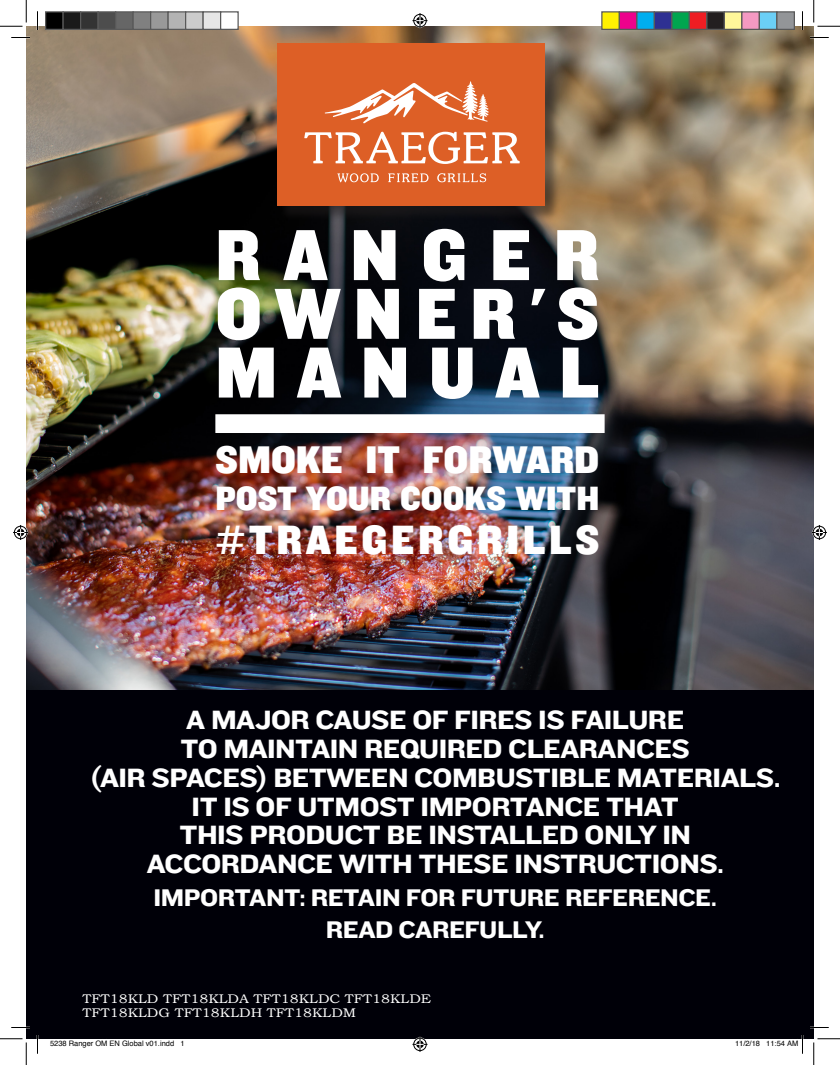
<style>
.page{position:relative;width:840px;height:1065px;background:#fff}
.page>*{position:absolute;margin:0;border:0;box-sizing:border-box;transform-origin:0 0}
.t1{font:75px/58.8px "Knockout 71 Full Middlewt";letter-spacing:.26em;color:#fff;text-align:justify}
.t2{font:42.5px "Knockout 71 Full Middlewt";letter-spacing:.085em;color:#fff}
.t3{font:40px "Knockout 71 Full Middlewt";color:#fff}
.t4{font:35px "Knockout 71 Full Middlewt";color:#fff}
.t5{font:27.5px/28.8px "Knockout 52 Cruiserweight";letter-spacing:-.02em;color:#fff;text-align:center}
.t6{font:25px/32.5px "Knockout 52 Cruiserweight";letter-spacing:-.02em;color:#fff;text-align:center}
.t7{font:12.5px/13.8px "Bookman Old Style";color:#fff;scale:1.16 1}
.t8{font:7.5px "Helvetica";color:#000}
</style>
<div class="page">
<img style="left:26px;top:26px;width:788px;height:664px">
<div style="left:26px;top:690px;width:788px;height:349px;background:#000008"></div>
<div style="left:279px;top:45px;width:281px;height:177px;background:#231f20;opacity:.5"></div>
<div style="left:277px;top:44px;width:267px;height:162px;background:#dd5f26"></div>
<svg style="left:337px;top:173px;width:42px;height:9px"></svg>
<svg style="left:388px;top:173px;width:41px;height:9px"></svg>
<svg style="left:437px;top:173px;width:49px;height:9px"></svg>
<svg style="left:324px;top:81px;width:165px;height:43px"></svg>
<div style="left:215px;top:414px;width:390px;height:19px;background:#fff"></div>
<svg style="left:304px;top:132px;width:216px;height:32px"></svg>
<div style="left:518px;top:131px;width:12px;height:11px;background:#dd5f26"></div>
<svg style="left:11px;top:37px;width:19px;height:1px"></svg>
<svg style="left:810px;top:37px;width:19px;height:1px"></svg>
<svg style="left:11px;top:1027px;width:15px;height:1px"></svg>
<svg style="left:814px;top:1027px;width:15px;height:1px"></svg>
<svg style="left:37px;top:11px;width:1px;height:19px"></svg>
<svg style="left:37px;top:1039px;width:1px;height:15px"></svg>
<svg style="left:802px;top:11px;width:1px;height:19px"></svg>
<svg style="left:0;top:0;width:27px;height:27px"></svg>
<svg style="left:0;top:1039px;width:27px;height:26px"></svg>
<svg style="left:814px;top:0;width:26px;height:27px"></svg>
<svg style="left:814px;top:1039px;width:26px;height:26px"></svg>
<svg style="left:412px;top:13px;width:16px;height:15px"></svg>
<svg style="left:412px;top:1037px;width:16px;height:15px"></svg>
<svg style="left:13px;top:525px;width:15px;height:15px"></svg>
<svg style="left:812px;top:525px;width:15px;height:15px"></svg>
<div style="left:46px;top:12px;width:17px;height:17px;background:#000"></div>
<div style="left:45px;top:11px;width:19px;height:19px;border:1px solid #595959"></div>
<div style="left:63px;top:12px;width:18px;height:17px;background:#1a1a1a"></div>
<div style="left:62px;top:11px;width:19px;height:19px;border:1px solid #595959"></div>
<div style="left:81px;top:12px;width:17px;height:17px;background:#333"></div>
<div style="left:80px;top:11px;width:19px;height:19px;border:1px solid #595959"></div>
<div style="left:98px;top:12px;width:18px;height:17px;background:#4d4d4d"></div>
<div style="left:98px;top:11px;width:18px;height:19px;border:1px solid #595959"></div>
<div style="left:116px;top:12px;width:17px;height:17px;background:#666"></div>
<div style="left:115px;top:11px;width:19px;height:19px;border:1px solid #595959"></div>
<div style="left:133px;top:12px;width:18px;height:17px;background:#808080"></div>
<div style="left:132px;top:11px;width:19px;height:19px;border:1px solid #595959"></div>
<div style="left:151px;top:12px;width:17px;height:17px;background:#999"></div>
<div style="left:150px;top:11px;width:19px;height:19px;border:1px solid #595959"></div>
<div style="left:168px;top:12px;width:18px;height:17px;background:#b3b3b3"></div>
<div style="left:168px;top:11px;width:18px;height:19px;border:1px solid #595959"></div>
<div style="left:186px;top:12px;width:17px;height:17px;background:#ccc"></div>
<div style="left:185px;top:11px;width:19px;height:19px;border:1px solid #595959"></div>
<div style="left:203px;top:12px;width:18px;height:17px;background:#e6e6e6"></div>
<div style="left:202px;top:11px;width:19px;height:19px;border:1px solid #595959"></div>
<div style="left:221px;top:12px;width:17px;height:17px;background:#fff"></div>
<div style="left:220px;top:11px;width:19px;height:19px;border:1px solid #595959"></div>
<div style="left:602px;top:12px;width:17px;height:17px;background:#fff101"></div>
<div style="left:601px;top:11px;width:19px;height:19px;border:1px solid #595959"></div>
<div style="left:619px;top:12px;width:18px;height:17px;background:#ed028c"></div>
<div style="left:619px;top:11px;width:19px;height:19px;border:1px solid #595959"></div>
<div style="left:637px;top:12px;width:17px;height:17px;background:#00aeef"></div>
<div style="left:636px;top:11px;width:19px;height:19px;border:1px solid #595959"></div>
<div style="left:654px;top:12px;width:18px;height:17px;background:#2e3092"></div>
<div style="left:654px;top:11px;width:18px;height:19px;border:1px solid #595959"></div>
<div style="left:672px;top:12px;width:17px;height:17px;background:#00a54f"></div>
<div style="left:671px;top:11px;width:19px;height:19px;border:1px solid #595959"></div>
<div style="left:689px;top:12px;width:18px;height:17px;background:#ee1d23"></div>
<div style="left:689px;top:11px;width:19px;height:19px;border:1px solid #595959"></div>
<div style="left:707px;top:12px;width:17px;height:17px;background:#231f20"></div>
<div style="left:706px;top:11px;width:19px;height:19px;border:1px solid #595959"></div>
<div style="left:724px;top:12px;width:18px;height:17px;background:#fff79a"></div>
<div style="left:724px;top:11px;width:18px;height:19px;border:1px solid #595959"></div>
<div style="left:742px;top:12px;width:17px;height:17px;background:#f499c2"></div>
<div style="left:741px;top:11px;width:19px;height:19px;border:1px solid #595959"></div>
<div style="left:759px;top:12px;width:18px;height:17px;background:#6bcff6"></div>
<div style="left:759px;top:11px;width:19px;height:19px;border:1px solid #595959"></div>
<div style="left:777px;top:12px;width:17px;height:17px;background:#939598"></div>
<div style="left:776px;top:11px;width:19px;height:19px;border:1px solid #595959"></div>
<svg style="left:801px;top:1035px;width:2px;height:19px"></svg>
<h1 class="t1" style="left:215px;top:223px;width:385px">RANGER OWNER'S MANUAL</h1>
<h3 class="t3" style="left:215px;top:433px;width:385px">SMOKE IT FORWARD</h3>
<p class="t4" style="left:215px;top:475px;width:386px">POST YOUR COOKS WITH</p>
<h2 class="t2" style="left:215px;top:511px;width:386px">#TRAEGERGRILLS</h2>
<p class="t5" style="left:90px;top:705px;width:692px">A MAJOR CAUSE OF FIRES IS FAILURE<br>TO MAINTAIN REQUIRED CLEARANCES<br>(AIR SPACES) BETWEEN COMBUSTIBLE MATERIALS.<br>IT IS OF UTMOST IMPORTANCE THAT<br>THIS PRODUCT BE INSTALLED ONLY IN ACCORDANCE WITH THESE INSTRUCTIONS.</p>
<p class="t6" style="left:154px;top:880px;width:565px">IMPORTANT: RETAIN FOR FUTURE REFERENCE.<br>READ CAREFULLY.</p>
<p class="t7" style="left:82px;top:992px;width:302px">TFT18KLD TFT18KLDA TFT18KLDC TFT18KLDE<br>TFT18KLDG TFT18KLDH TFT18KLDM</p>
<p class="t8" style="left:50px;top:1038px;width:136px">5238 Ranger OM EN Global v01.indd 1</p>
<p class="t8" style="left:735px;top:1038px;width:65px">11/2/18 11:54 AM</p>
</div>
